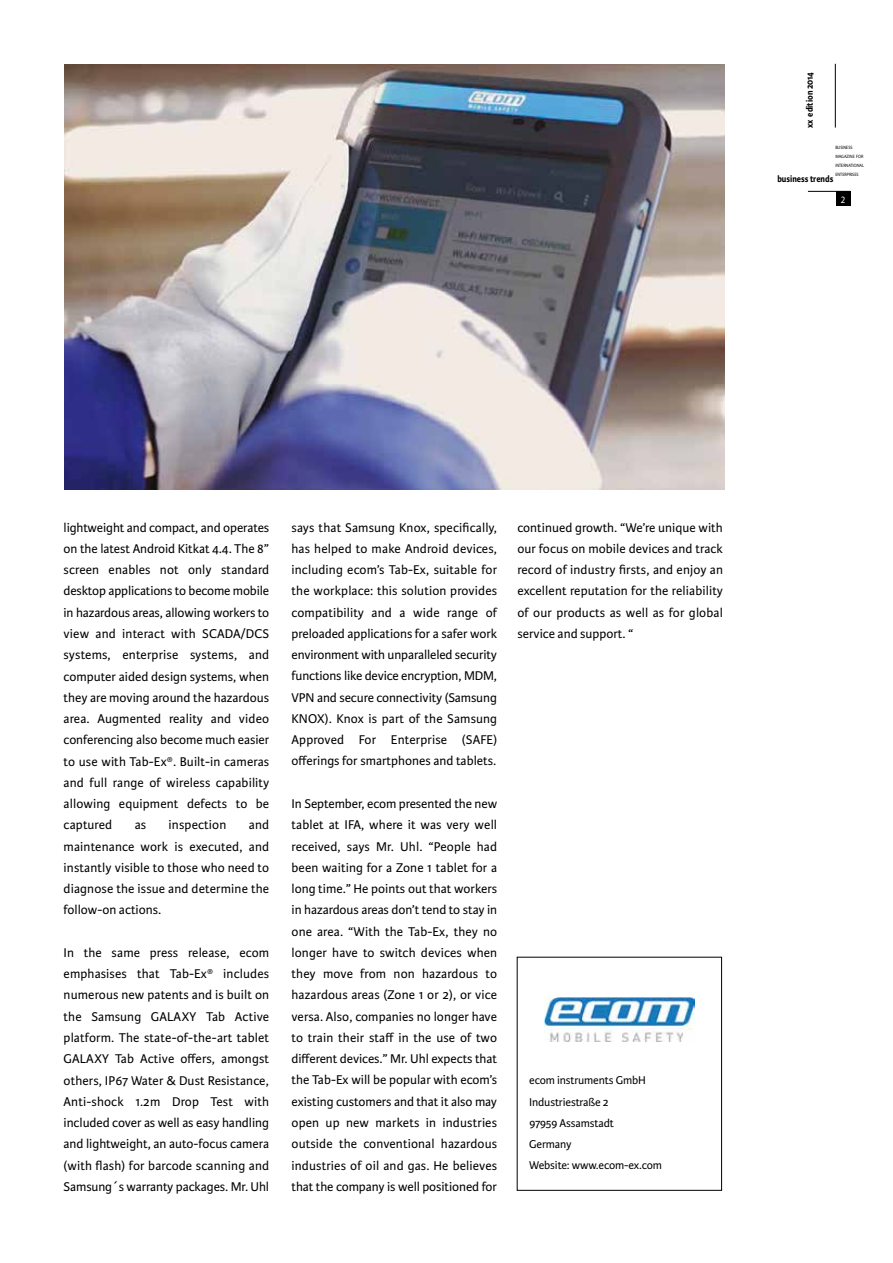
<style>
.page{position:relative;width:893px;height:1263px;background:#fff}
.page>*{position:absolute;margin:0;border:0;box-sizing:border-box;transform-origin:0 0}
.t1{font:13.5px/21.3px "Karmina Sans";letter-spacing:.005em;color:#000;text-align:justify}
.t2{font:12px/21.3px "Karmina Sans";letter-spacing:-.01em;color:#000}
.t3{font:700 9.75px "Karmina Sans";color:#000;scale:.9 1}
.t4{font:9.75px "Myriad Pro";color:#fff;scale:.9 1}
.t5{font:4.8px/9px "Myriad Pro";color:#000;scale:.9 1}
</style>
<div class="page">
<hr style="left:808px;top:191px;width:42px;height:1px;background:#000">
<hr style="left:835px;top:64px;width:1px;height:64px;background:#000">
<div style="left:836px;top:191px;width:14px;height:15px;background:#000"></div>
<div style="left:517px;top:957px;width:205px;height:234px;border:1px solid #000"></div>
<img style="left:65px;top:64px;width:659px;height:425px">
<img style="left:544px;top:997px;width:150px;height:45px">
<p class="t3" style="left:804px;top:128px;width:64px;rotate:-90deg">xx edition 2014</p>
<p class="t5" style="left:835px;top:143px;width:34px">BUSINESS<br>MAGAZINE FOR<br>INTERNATIONAL<br>ENTERPRISES</p>
<p class="t3" style="left:777px;top:173px;width:64px">business trends</p>
<p class="t4" style="left:841px;top:193px;width:7px">2</p>
<p class="t1" style="left:64px;top:517px;width:207px">lightweight and compact, and operates on the latest Android Kitkat 4.4. The 8” screen enables not only standard desktop applications to become mobile in hazardous areas, allowing workers to view and interact with SCADA/DCS systems, enterprise systems, and computer aided design systems, when they are moving around the hazardous area. Augmented reality and video conferencing also become much easier to use with Tab-Ex®. Built-in cameras and full range of wireless capability allowing equipment defects to be captured</p>
<p class="t1" style="left:64px;top:814px;width:207px;text-indent:185px">and maintenance work is executed, and instantly visible to those who need to diagnose the issue and determine the follow-on actions.</p>
<p class="t1" style="left:64px;top:942px;width:207px">In the same press release, ecom emphasises that Tab-Ex® includes numerous new patents and is built on the Samsung GALAXY Tab Active platform. The state-of-the-art tablet GALAXY Tab Active offers, amongst others, IP67 Water &amp; Dust Resistance, Anti-shock 1.2m Drop Test with included cover as well as easy handling and lightweight, an auto-focus camera (with flash) for barcode scanning and Samsung´s warranty packages. Mr. Uhl</p>
<p class="t1" style="left:135px;top:814px;width:13px">as</p>
<p class="t1" style="left:169px;top:814px;width:59px">inspection</p>
<p class="t1" style="left:292px;top:517px;width:207px">says that Samsung Knox, specifically, has helped to make Android devices, including ecom’s Tab-Ex, suitable for the workplace: this solution provides compatibility and a wide range of preloaded applications for a safer work environment with unparalleled security functions like device encryption, MDM, VPN and secure connectivity (Samsung KNOX). Knox is part of the Samsung Approved For Enterprise (SAFE) offerings for smartphones and tablets.</p>
<p class="t1" style="left:292px;top:793px;width:207px">In September, ecom presented the new tablet at IFA, where it was very well received, says Mr. Uhl. “People had been waiting for a Zone 1 tablet for a long time.” He points out that workers in hazardous areas don’t tend to stay in one area. “With the Tab-Ex, they no longer have to switch devices when they move from non hazardous to hazardous areas (Zone 1 or 2), or vice versa. Also, companies no longer have to train their staff in the use of two different devices.” Mr. Uhl expects that the Tab-Ex will be popular with ecom’s existing customers and that it also may open up new markets in industries outside the conventional hazardous industries of oil and gas. He believes that the company is well positioned for</p>
<p class="t1" style="left:517px;top:517px;width:207px">continued growth. “We’re unique with our focus on mobile devices and track record of industry firsts, and enjoy an excellent reputation for the reliability of our products as well as for global service and support. “</p>
<p class="t2" style="left:529px;top:1070px;width:134px">ecom instruments GmbH<br>Industriestraße 2<br>97959 Assamstadt<br>Germany<br>Website: www.ecom-ex.com</p>
</div>
